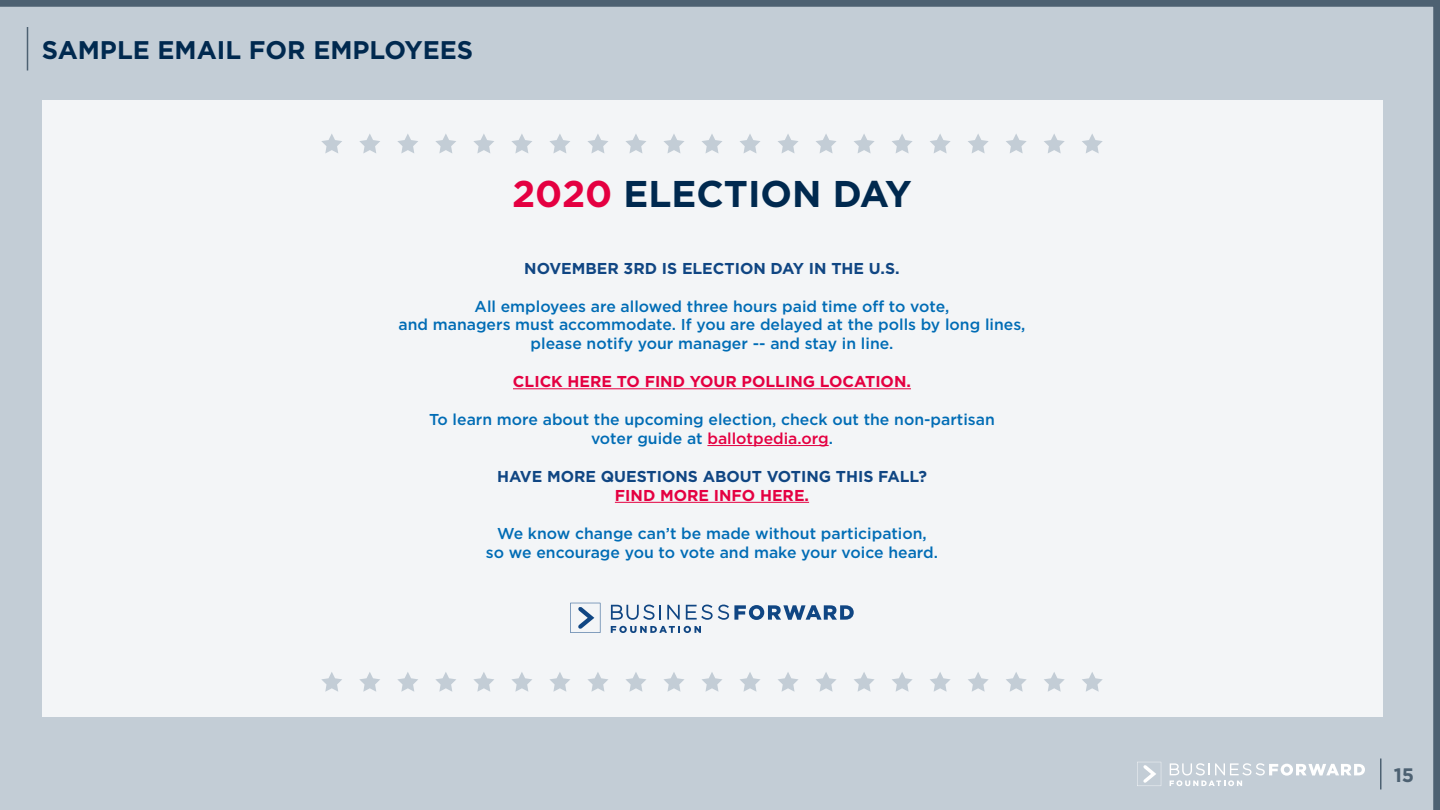
<style>
.page{position:relative;width:1440px;height:810px;background:#c3cdd6}
.page>*{position:absolute;margin:0;border:0;box-sizing:border-box;transform-origin:0 0}
.t1{font:700 37.2px "Gotham";color:#00294f}
.t2{font:700 25.5px "Gotham";color:#00294f}
.t3{font:700 19.5px "Gotham";color:#4d6172}
.t4{font:500 15.75px/18.9px "Gotham";color:#006cb5;text-align:center}
.t5{font:700 15.75px "Gotham";color:#104683}
.t6{font:700 15.75px "Gotham";color:#e40041}
.s1{color:#e40041}
</style>
<div class="page">
<svg style="left:1170px;top:763px;width:195px;height:23px"></svg>
<svg style="left:1137px;top:762px;width:24px;height:24px"></svg>
<div style="left:42px;top:100px;width:1340px;height:617px;background:#f3f5f7"></div>
<hr style="left:27px;top:27px;width:1px;height:43px;background:#4d6172">
<svg style="left:321px;top:134px;width:21px;height:19px"></svg>
<svg style="left:359px;top:134px;width:21px;height:19px"></svg>
<svg style="left:397px;top:134px;width:21px;height:19px"></svg>
<svg style="left:435px;top:134px;width:21px;height:19px"></svg>
<svg style="left:473px;top:134px;width:21px;height:19px"></svg>
<svg style="left:511px;top:134px;width:21px;height:19px"></svg>
<svg style="left:549px;top:134px;width:21px;height:19px"></svg>
<svg style="left:588px;top:134px;width:20px;height:19px"></svg>
<svg style="left:626px;top:134px;width:20px;height:19px"></svg>
<svg style="left:664px;top:134px;width:20px;height:19px"></svg>
<svg style="left:702px;top:134px;width:20px;height:19px"></svg>
<svg style="left:740px;top:134px;width:20px;height:19px"></svg>
<svg style="left:778px;top:134px;width:20px;height:19px"></svg>
<svg style="left:816px;top:134px;width:20px;height:19px"></svg>
<svg style="left:854px;top:134px;width:21px;height:19px"></svg>
<svg style="left:892px;top:134px;width:21px;height:19px"></svg>
<svg style="left:930px;top:134px;width:21px;height:19px"></svg>
<svg style="left:968px;top:134px;width:21px;height:19px"></svg>
<svg style="left:1006px;top:134px;width:21px;height:19px"></svg>
<svg style="left:1044px;top:134px;width:21px;height:19px"></svg>
<svg style="left:1082px;top:134px;width:21px;height:19px"></svg>
<svg style="left:321px;top:672px;width:21px;height:20px"></svg>
<svg style="left:359px;top:672px;width:21px;height:20px"></svg>
<svg style="left:397px;top:672px;width:21px;height:20px"></svg>
<svg style="left:435px;top:672px;width:21px;height:20px"></svg>
<svg style="left:473px;top:672px;width:21px;height:20px"></svg>
<svg style="left:511px;top:672px;width:21px;height:20px"></svg>
<svg style="left:549px;top:672px;width:21px;height:20px"></svg>
<svg style="left:588px;top:672px;width:20px;height:20px"></svg>
<svg style="left:626px;top:672px;width:20px;height:20px"></svg>
<svg style="left:664px;top:672px;width:20px;height:20px"></svg>
<svg style="left:702px;top:672px;width:20px;height:20px"></svg>
<svg style="left:740px;top:672px;width:20px;height:20px"></svg>
<svg style="left:778px;top:672px;width:20px;height:20px"></svg>
<svg style="left:816px;top:672px;width:20px;height:20px"></svg>
<svg style="left:854px;top:672px;width:21px;height:20px"></svg>
<svg style="left:892px;top:672px;width:21px;height:20px"></svg>
<svg style="left:930px;top:672px;width:21px;height:20px"></svg>
<svg style="left:968px;top:672px;width:21px;height:20px"></svg>
<svg style="left:1006px;top:672px;width:21px;height:20px"></svg>
<svg style="left:1044px;top:672px;width:21px;height:20px"></svg>
<svg style="left:1082px;top:672px;width:21px;height:20px"></svg>
<svg style="left:611px;top:605px;width:50px;height:15px"></svg>
<svg style="left:667px;top:605px;width:13px;height:15px"></svg>
<svg style="left:686px;top:605px;width:168px;height:15px"></svg>
<svg style="left:611px;top:626px;width:90px;height:7px"></svg>
<svg style="left:570px;top:603px;width:30px;height:30px"></svg>
<hr style="left:513px;top:388px;width:398px;height:1px;background:#e40041">
<hr style="left:707px;top:445px;width:122px;height:1px;background:#e40041">
<hr style="left:615px;top:502px;width:194px;height:1px;background:#e40041">
<h2 class="t2" style="left:42px;top:33px;width:433px">SAMPLE EMAIL FOR EMPLOYEES</h2>
<h1 class="t1" style="left:512px;top:170px;width:401px"><span class="s1">2020</span> ELECTION DAY</h1>
<p class="t5" style="left:524px;top:258px;width:377px">NOVEMBER 3RD IS ELECTION DAY IN THE U.S.</p>
<p class="t4" style="left:398px;top:296px;width:629px">All employees are allowed three hours paid time off to vote,<br>and managers must accommodate. If you are delayed at the polls by long lines, please notify your manager -- and stay in line.</p>
<p class="t6" style="left:513px;top:371px;width:400px">CLICK HERE TO FIND YOUR POLLING LOCATION.</p>
<p class="t4" style="left:429px;top:410px;width:567px">To learn more about the upcoming election, check out the non-partisan voter guide at <span class="s1">ballotpedia.org</span>.</p>
<p class="t5" style="left:497px;top:466px;width:431px">HAVE MORE QUESTIONS ABOUT VOTING THIS FALL?</p>
<p class="t6" style="left:615px;top:485px;width:196px">FIND MORE INFO HERE.</p>
<p class="t4" style="left:486px;top:523px;width:454px">We know change can’t be made without participation,<br>so we encourage you to vote and make your voice heard.</p>
<p class="t3" style="left:1394px;top:762px;width:22px">15</p>
</div>
